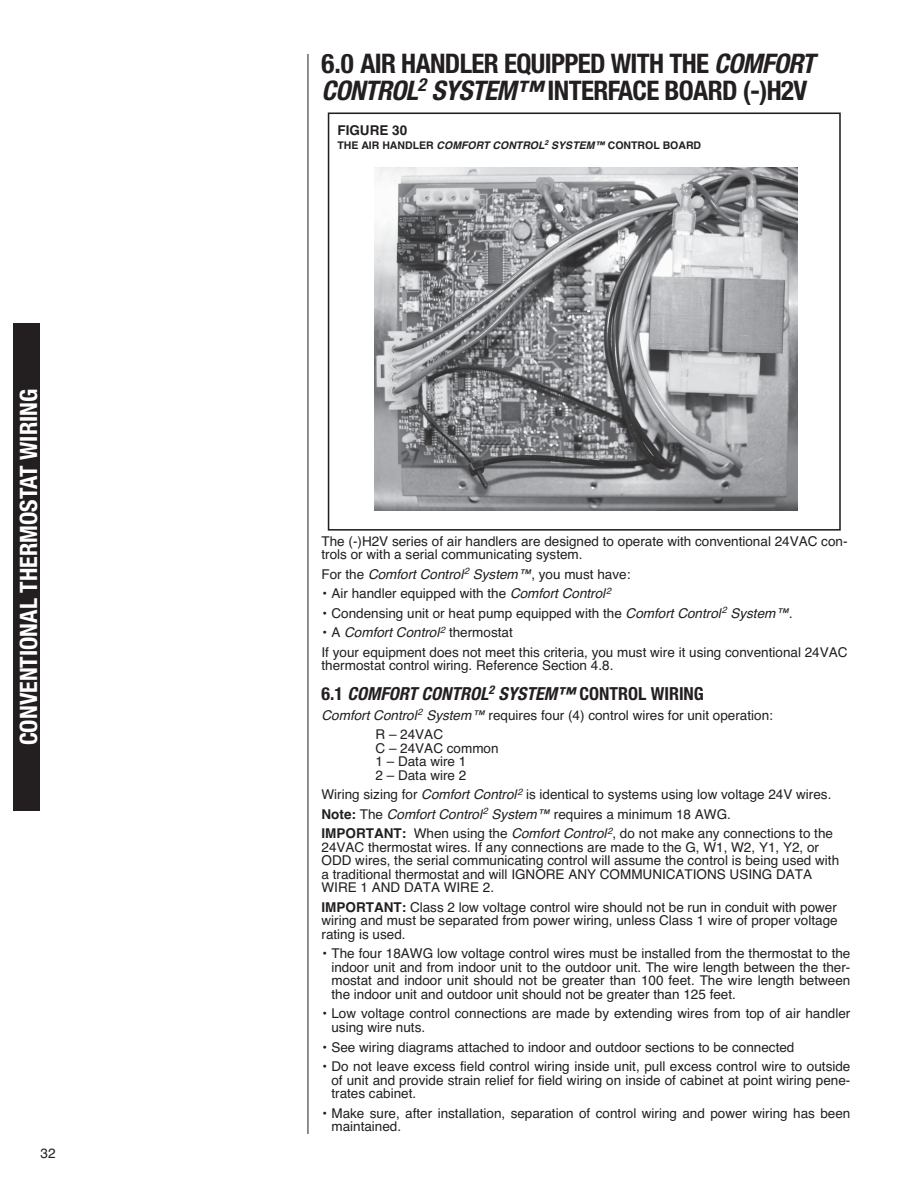
<style>
.page{position:relative;width:918px;height:1188px;background:#fff}
.page>*{position:absolute;margin:0;border:0;box-sizing:border-box;transform-origin:0 0}
.t1{font:700 condensed 27px/27px "Helvetica Neue";letter-spacing:-.025em;color:#231f20}
.t2{font:700 condensed 24px "Helvetica Neue";color:#fff}
.t3{font:italic 700 condensed 18px "Helvetica Neue";color:#231f20}
.t4{font:13.5px/13.5px "Helvetica";color:#231f20}
.t5{font:italic 13.5px "Helvetica";color:#231f20}
.t6{font:700 13.5px "Helvetica";color:#231f20}
.t7{font:700 10.5px "Helvetica";color:#231f20}
.s1{font-style:italic}
.s2{font-style:normal}
.s3{font-weight:700}
</style>
<div class="page">
<hr style="left:308px;top:54px;width:1px;height:1080px;background:#231f20">
<div style="left:328px;top:112px;width:513px;height:419px;border:2px solid #231f20"></div>
<img style="left:375px;top:168px;width:422px;height:342px">
<div style="left:14px;top:323px;width:26px;height:488px;background:#231f20"></div>
<h2 class="t2" style="left:20px;top:745px;width:358px;rotate:-90deg">CONVENTIONAL THERMOSTAT WIRING</h2>
<p class="t4" style="left:40px;top:1148px;width:17px">32</p>
<h1 class="t1" style="left:322px;top:53px;width:500px">6.0 AIR HANDLER EQUIPPED WITH THE <span class="s1">COMFORT<br>CONTROL</span><sup>2</sup> <span class="s1">SYSTEM™</span> INTERFACE BOARD (-)H2V</h1>
<p class="t6" style="left:337px;top:126px;width:71px">FIGURE 30</p>
<p class="t7" style="left:337px;top:141px;width:365px">THE AIR HANDLER <span class="s1">COMFORT CONTROL</span><sup>2</sup> <span class="s1">SYSTEM™</span> CONTROL BOARD</p>
<p class="t4" style="left:322px;top:536px;width:527px">The (-)H2V series of air handlers are designed to operate with conventional 24VAC con&shy;trols or with a serial communicating system.</p>
<p class="t5" style="left:322px;top:566px;width:310px"><span class="s2">For the</span> Comfort Control<sup>2</sup> System™<span class="s2">, you must have:</span></p>
<p class="t4" style="left:322px;top:588px;width:291px">• Air handler equipped with the <span class="s1">Comfort Control</span><sup>2</sup></p>
<p class="t4" style="left:322px;top:608px;width:473px">• Condensing unit or heat pump equipped with the <span class="s1">Comfort Control</span><sup>2</sup> <span class="s1">System™.</span></p>
<p class="t4" style="left:322px;top:624px;width:527px;line-height:19.5px">• A <span class="s1">Comfort Control</span><sup>2</sup> thermostat<br>If your equipment does not meet this criteria, you must wire it using conventional 24VAC</p>
<p class="t4" style="left:322px;top:660px;width:293px">thermostat control wiring. Reference Section 4.8.</p>
<h3 class="t3" style="left:322px;top:688px;width:384px"><span class="s2">6 . 1</span> COMFORT CONTROL<sup>2</sup> SYSTEM™ <span class="s2">C O N T R O L W I R I N G</span></h3>
<p class="t4" style="left:376px;top:707px;width:399px;line-height:19.5px;text-indent:-54px"><span class="s1">Comfort Control</span><sup>2</sup> <span class="s1">System™</span> requires four (4) control wires for unit operation:<br>R – 24VAC</p>
<p class="t4" style="left:376px;top:743px;width:125px">C – 24VAC common<br>1 – Data wire 1<br>2 – Data wire 2</p>
<p class="t4" style="left:322px;top:786px;width:513px;line-height:19.5px">Wiring sizing for <span class="s1">Comfort Control</span><sup>2</sup> is identical to systems using low voltage 24V wires.<br><span class="s3">Note:</span> The <span class="s1">Comfort Control</span><sup>2</sup> <span class="s1">System™</span> requires a minimum 18 AWG.<br><span class="s3">IMPORTANT:</span> When using the <span class="s1">Comfort Control</span><sup>2</sup>, do not make any connections to the</p>
<p class="t4" style="left:322px;top:842px;width:519px">24VAC thermostat wires. If any connections are made to the G, W1, W2, Y1, Y2, or ODD wires, the serial communicating control will assume the control is being used with a traditional thermostat and will IGNORE ANY COMMUNICATIONS USING DATA WIRE 1 AND DATA WIRE 2.</p>
<p class="t4" style="left:322px;top:902px;width:518px;text-align:justify"><span class="s3">IMPORTANT:</span> Class 2 low voltage control wire should not be run in conduit with power wiring and must be separated from power wiring, unless Class 1 wire of proper voltage rating is used.</p>
<p class="t4" style="left:331px;top:948px;width:521px;text-align:justify;text-indent:-10px">• The four 18AWG low voltage control wires must be installed from the thermostat to the indoor unit and from indoor unit to the outdoor unit. The wire length between the ther&shy;mostat and indoor unit should not be greater than 100 feet. The wire length between the indoor unit and outdoor unit should not be greater than 125 feet.</p>
<p class="t4" style="left:331px;top:1008px;width:521px;text-indent:-10px">• Low voltage control connections are made by extending wires from top of air handler using wire nuts.</p>
<p class="t4" style="left:322px;top:1041px;width:474px">• See wiring diagrams attached to indoor and outdoor sections to be connected</p>
<p class="t4" style="left:331px;top:1061px;width:520px;text-align:justify;text-indent:-10px">• Do not leave excess field control wiring inside unit, pull excess control wire to outside of unit and provide strain relief for field wiring on inside of cabinet at point wiring pene&shy;trates cabinet.</p>
<p class="t4" style="left:331px;top:1108px;width:520px;text-indent:-10px">• Make sure, after installation, separation of control wiring and power wiring has been maintained.</p>
</div>
